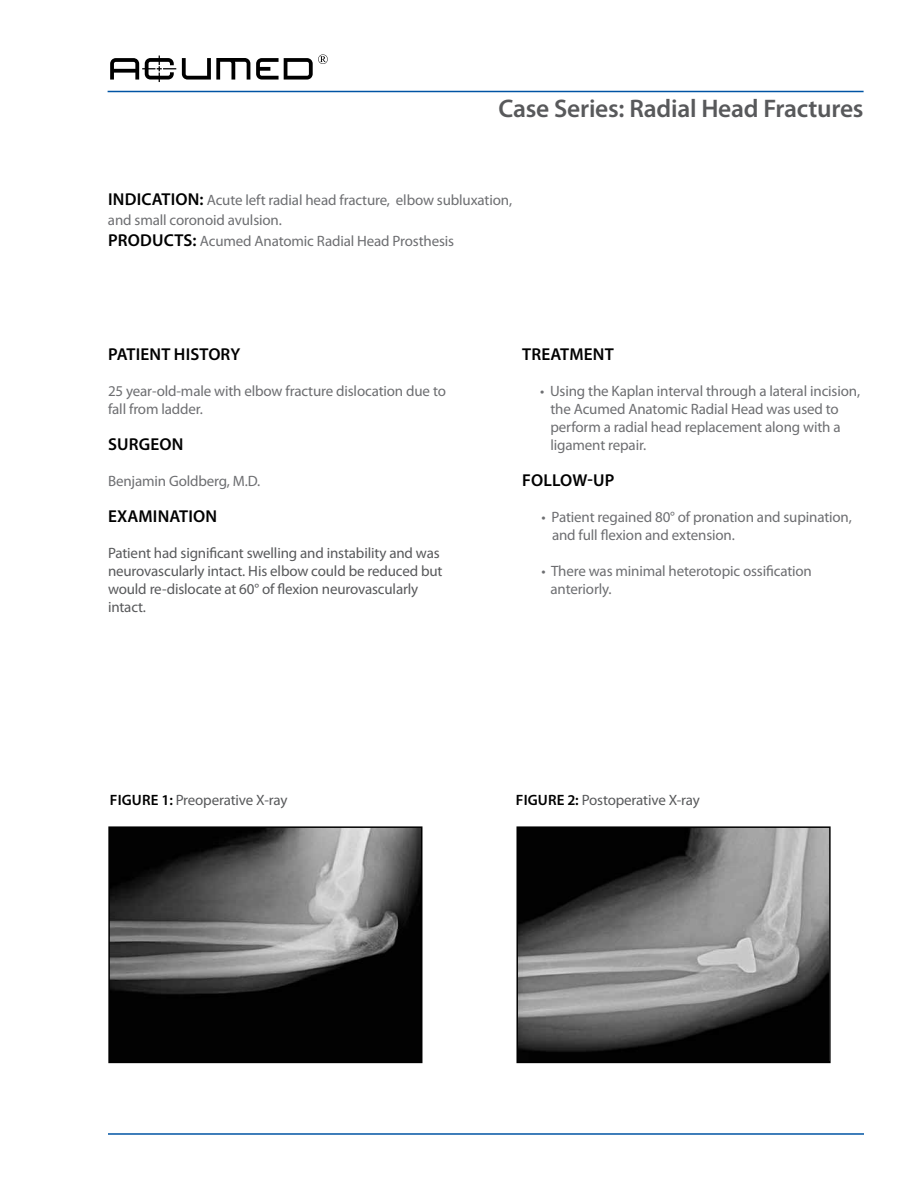
<style>
.page{position:relative;width:918px;height:1188px;background:#fff}
.page>*{position:absolute;margin:0;border:0;box-sizing:border-box;transform-origin:0 0}
.t1{font:600 25.5px "Myriad Pro";letter-spacing:-.01em;color:#58595b}
.t2{font:600 17.25px "Myriad Pro";letter-spacing:.01em;color:#000}
.t3{font:15px/18px "Myriad Pro";letter-spacing:-.01em;color:#6d6e71}
.t4{font:15px/18px "Myriad Pro";letter-spacing:-.01em;color:#58595b}
.s1{font-weight:600;font-size:17.25px;color:#000}
.s2{font-weight:600;color:#000}
</style>
<div class="page">
<svg style="left:110px;top:56px;width:66px;height:26px"></svg>
<svg style="left:182px;top:58px;width:68px;height:22px"></svg>
<svg style="left:256px;top:54px;width:72px;height:26px"></svg>
<hr style="left:108px;top:91px;width:756px;height:1px;background:#0054a4">
<hr style="left:108px;top:1133px;width:756px;height:2px;background:#0054a4">
<img style="left:111px;top:829px;width:308px;height:231px">
<div style="left:108px;top:826px;width:314px;height:237px;border:2px solid #000"></div>
<img style="left:519px;top:829px;width:309px;height:231px">
<div style="left:516px;top:826px;width:315px;height:237px;border:2px solid #000"></div>
<h1 class="t1" style="left:499px;top:92px;width:366px">CASE SERIES: RADIAL HEAD FRACTURES</h1>
<p class="t3" style="left:108px;top:189px;width:406px;line-height:20.7px"><span class="s1">INDICATION:</span> Acute left radial head fracture, elbow subluxation, and small coronoid avulsion.<br><span class="s1">PRODUCTS:</span> Acumed Anatomic Radial Head Prosthesis</p>
<p class="t2" style="left:108px;top:343px;width:134px">PATIENT HISTORY</p>
<p class="t3" style="left:108px;top:382px;width:339px">25 year-old-male with elbow fracture dislocation due to fall from ladder.</p>
<p class="t2" style="left:108px;top:433px;width:77px">SURGEON</p>
<p class="t3" style="left:108px;top:472px;width:154px">Benjamin Goldberg, M.D.</p>
<p class="t2" style="left:108px;top:505px;width:111px">EXAMINATION</p>
<p class="t4" style="left:108px;top:544px;width:336px">Patient had significant swelling and instability and was neurovascularly intact. His elbow could be reduced but would re-dislocate at 60° of flexion neurovascularly intact.</p>
<p class="t2" style="left:522px;top:343px;width:93px">TREATMENT</p>
<p class="t3" style="left:550px;top:382px;width:311px;text-indent:-10px">• Using the Kaplan interval through a lateral incision, the Acumed Anatomic Radial Head was used to perform a radial head replacement along with a ligament repair.</p>
<p class="t2" style="left:522px;top:469px;width:94px">FOLLOW-UP</p>
<p class="t3" style="left:552px;top:508px;width:301px;text-indent:-10px">• Patient regained 80° of pronation and supination, and full flexion and extension.</p>
<p class="t3" style="left:550px;top:562px;width:263px;text-indent:-9px">• There was minimal heterotopic ossification anteriorly.</p>
<p class="t4" style="left:110px;top:791px;width:179px"><span class="s2">FI GURE 1:</span> Preoperative X-ray</p>
<p class="t4" style="left:516px;top:791px;width:186px"><span class="s2">FI GUR E 2:</span> Postoperative X-ray</p>
</div>
